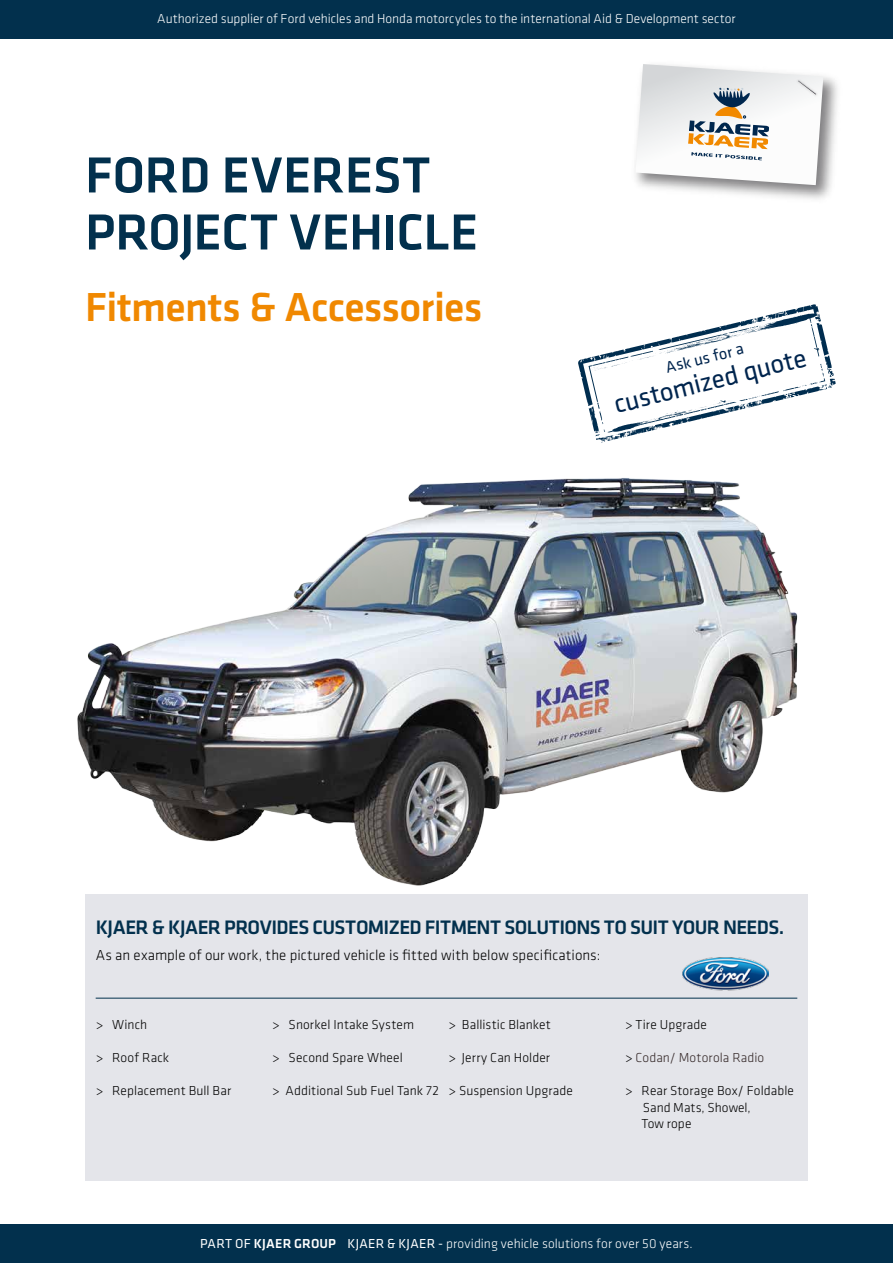
<style>
.page{position:relative;width:893px;height:1263px;background:#fff}
.page>*{position:absolute;margin:0;border:0;box-sizing:border-box;transform-origin:0 0}
.t1{font:500 52.5px/57px "Klavika Basic";color:#02304d}
.t2{font:500 42px "Klavika Basic";letter-spacing:-.015em;color:#f08800}
.t3{font:27px "Klavika Basic";color:#00254e}
.t4{font:500 20.25px "Klavika Basic";letter-spacing:-.03em;color:#02304d}
.t5{font:16.5px "Klavika Basic";color:#00254e}
.t6{font:300 15px "Klavika Basic";letter-spacing:.005em;color:#000}
.t7{font:300 13.5px/16.5px "Klavika Basic";letter-spacing:.005em;color:#000}
.t8{font:300 13.5px "Klavika Basic";color:#fff}
.t9{font:300 13.5px "Klavika Basic";letter-spacing:.005em;color:#362a2a}
.s1{color:#000}
.s2{font-weight:400}
.s3{font-weight:500}
</style>
<div class="page">
<div style="left:0;top:0;width:893px;height:38px;background:#02304d"></div>
<img style="left:640px;top:76px;width:198px;height:123px">
<svg style="left:635px;top:64px;width:188px;height:121px"></svg>
<div style="left:85px;top:894px;width:723px;height:286px;background:#e4e5ea"></div>
<hr style="left:96px;top:998px;width:701px;height:1px;background:#02304d">
<img style="left:683px;top:957px;width:86px;height:33px">
<div style="left:0;top:1225px;width:893px;height:38px;background:#02304d"></div>
<img style="left:77px;top:478px;width:721px;height:408px">
<svg style="left:578px;top:304px;width:258px;height:138px"></svg>
<p class="t8" style="left:157px;top:10px;width:580px">Authorized supplier of Ford vehicles and Honda motorcycles to the international Aid &amp; Development sector</p>
<h1 class="t1" style="left:85px;top:145px;width:395px">FORD EVEREST<br>PROJECT VEHICLE</h1>
<h2 class="t2" style="left:85px;top:279px;width:399px">Fitments &amp; Accessories</h2>
<p class="t5" style="left:663px;top:357px;width:81px;rotate:-14deg">Ask us for a</p>
<h3 class="t3" style="left:610px;top:387px;width:199px;rotate:-14deg">customized quote</h3>
<h3 class="t4" style="left:96px;top:913px;width:690px">KJAER &amp; KJAER PROVIDES CUSTOMIZED FITMENT SOLUTIONS TO SUIT YOUR NEEDS.</h3>
<p class="t6" style="left:96px;top:945px;width:506px">As an example of our work, the pictured vehicle is fitted with below specifications:</p>
<p class="t7" style="left:96px;top:1016px;width:53px">&gt; Winch</p>
<p class="t7" style="left:96px;top:1049px;width:75px">&gt; Roof Rack</p>
<p class="t7" style="left:96px;top:1082px;width:137px">&gt; Replacement Bull Bar</p>
<p class="t7" style="left:272px;top:1016px;width:144px">&gt; Snorkel Intake System</p>
<p class="t7" style="left:272px;top:1049px;width:132px">&gt; Second Spare Wheel</p>
<p class="t7" style="left:272px;top:1082px;width:168px">&gt; Additional Sub Fuel Tank 72</p>
<p class="t7" style="left:449px;top:1016px;width:104px">&gt; Ballistic Blanket</p>
<p class="t7" style="left:449px;top:1049px;width:103px">&gt; Jerry Can Holder</p>
<p class="t7" style="left:449px;top:1082px;width:126px">&gt; Suspension Upgrade</p>
<p class="t7" style="left:625px;top:1016px;width:83px">&gt; Tire Upgrade</p>
<p class="t9" style="left:625px;top:1050px;width:141px"><span class="s1">&gt;</span> Codan/ Motorola Radio</p>
<p class="t7" style="left:642px;top:1082px;width:154px;text-indent:-16px">&gt; Rear Storage Box/ Foldable<br>Sand Mats, Showel,<br>Tow rope</p>
<p class="t8" style="left:200px;top:1235px;width:494px"><span class="s2">PART OF</span> <span class="s3">KJAER GROUP</span> <span class="s2">KJAER &amp; KJAER -</span> providing vehicle solutions for over 50 years.</p>
</div>
